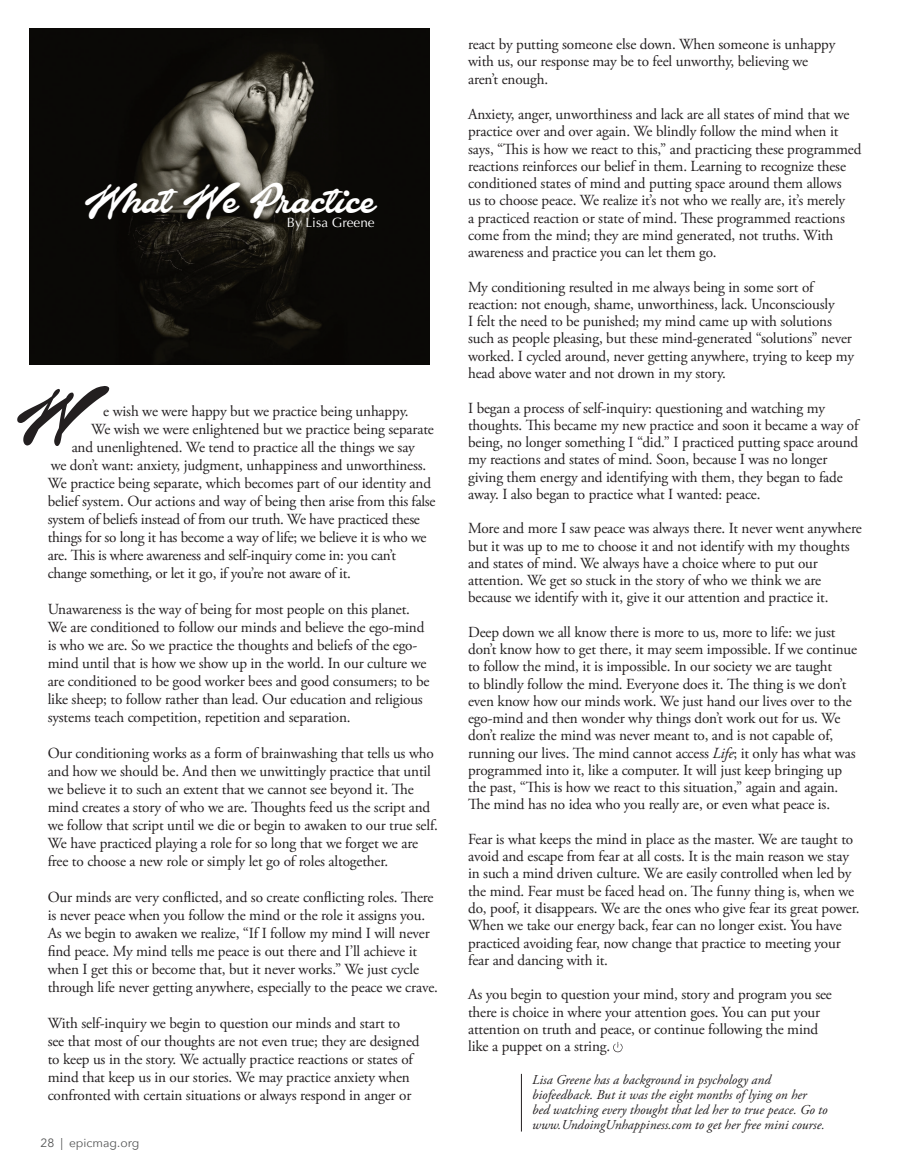
<style>
.page{position:relative;width:905px;height:1175px;background:#fff}
.page>*{position:absolute;margin:0;border:0;box-sizing:border-box;transform-origin:0 0}
.t1{font:41.25px "Barley Script PERSONALUSE";color:#fff}
.t2{font:15.3px/17.2px "Adobe Garamond Pro";letter-spacing:-.01em;color:#231f20}
.t3{font:italic 13.5px/15px "Adobe Garamond Pro";color:#231f20}
.t4{font:13.5px "Optima";color:#fff}
.t5{font:12px "Avenir Next";color:#525353}
.s1{font-style:italic}
</style>
<div class="page">
<hr style="left:521px;top:1073px;width:1px;height:58px;background:#231f20">
<img style="left:30px;top:29px;width:399px;height:335px">
<svg style="left:17px;top:386px;width:92px;height:60px"></svg>
<svg style="left:613px;top:1041px;width:9px;height:11px"></svg>
<h1 class="t1" style="left:85px;top:173px;width:291px">What We Practice</h1>
<p class="t4" style="left:287px;top:214px;width:89px">By Lisa Greene</p>
<p class="t2" style="left:103px;top:402px;width:307px">e wish we were happy but we practice being unhappy.</p>
<p class="t2" style="left:91px;top:420px;width:344px">We wish we were enlightened but we practice being separate</p>
<p class="t2" style="left:72px;top:438px;width:345px">and unenlightened. We tend to practice all the things we say</p>
<p class="t2" style="left:51px;top:456px;width:377px">we don’t want: anxiety, judgment, unhappiness and unworthiness.</p>
<p class="t2" style="left:48px;top:474px;width:385px">We practice being separate, which becomes part of our identity and</p>
<p class="t2" style="left:48px;top:492px;width:389px">belief system. Our actions and way of being then arise from this false</p>
<p class="t2" style="left:48px;top:510px;width:374px">system of beliefs instead of from our truth. We have practiced these</p>
<p class="t2" style="left:48px;top:528px;width:380px">things for so long it has become a way of life; we believe it is who we</p>
<p class="t2" style="left:48px;top:546px;width:350px">are. This is where awareness and self-inquiry come in: you can’t</p>
<p class="t2" style="left:48px;top:564px;width:304px">change something, or let it go, if you’re not aware of it.</p>
<p class="t2" style="left:48px;top:600px;width:383px;line-height:18px">Unawareness is the way of being for most people on this planet.<br>We are conditioned to follow our minds and believe the ego-mind is who we are. So we practice the thoughts and beliefs of the ego&shy;mind until that is how we show up in the world. In our culture we are conditioned to be good worker bees and good consumers; to be like sheep; to follow rather than lead. Our education and religious systems teach competition, repetition and separation.</p>
<p class="t2" style="left:48px;top:744px;width:391px;line-height:18px">Our conditioning works as a form of brainwashing that tells us who and how we should be. And then we unwittingly practice that until we believe it to such an extent that we cannot see beyond it. The mind creates a story of who we are. Thoughts feed us the script and we follow that script until we die or begin to awaken to our true self.<br>We have practiced playing a role for so long that we forget we are free to choose a new role or simply let go of roles altogether.</p>
<p class="t2" style="left:48px;top:888px;width:392px;line-height:18px">Our minds are very conflicted, and so create conflicting roles. There is never peace when you follow the mind or the role it assigns you.<br>As we begin to awaken we realize, “If I follow my mind I will never find peace. My mind tells me peace is out there and I’ll achieve it when I get this or become that, but it never works.” We just cycle through life never getting anywhere, especially to the peace we crave.</p>
<p class="t2" style="left:48px;top:1014px;width:373px;line-height:17.9px">With self-inquiry we begin to question our minds and start to see that most of our thoughts are not even true; they are designed to keep us in the story. We actually practice reactions or states of mind that keep us in our stories. We may practice anxiety when confronted with certain situations or always respond in anger or</p>
<p class="t5" style="left:40px;top:1132px;width:100px">28 | epicmag.org</p>
<p class="t2" style="left:468px;top:36px;width:369px">react by putting someone else down. When someone is unhappy with us, our response may be to feel unworthy, believing we aren’t enough.</p>
<p class="t2" style="left:468px;top:106px;width:395px">Anxiety, anger, unworthiness and lack are all states of mind that we practice over and over again. We blindly follow the mind when it says, “This is how we react to this,” and practicing these programmed reactions reinforces our belief in them. Learning to recognize these conditioned states of mind and putting space around them allows<br>us to choose peace. We realize it’s not who we really are, it’s merely<br>a practiced reaction or state of mind. These programmed reactions come from the mind; they are mind generated, not truths. With awareness and practice you can let them go.</p>
<p class="t2" style="left:468px;top:279px;width:387px">My conditioning resulted in me always being in some sort of reaction: not enough, shame, unworthiness, lack. Unconsciously<br>I felt the need to be punished; my mind came up with solutions such as people pleasing, but these mind-generated “solutions” never worked. I cycled around, never getting anywhere, trying to keep my head above water and not drown in my story.</p>
<p class="t2" style="left:468px;top:399px;width:392px">I began a process of self-inquiry: questioning and watching my thoughts. This became my new practice and soon it became a way of being, no longer something I “did.” I practiced putting space around my reactions and states of mind. Soon, because I was no longer giving them energy and identifying with them, they began to fade away. I also began to practice what I wanted: peace.</p>
<p class="t2" style="left:468px;top:520px;width:395px">More and more I saw peace was always there. It never went anywhere but it was up to me to choose it and not identify with my thoughts and states of mind. We always have a choice where to put our attention. We get so stuck in the story of who we think we are because we identify with it, give it our attention and practice it.</p>
<p class="t2" style="left:468px;top:624px;width:390px">Deep down we all know there is more to us, more to life: we just don’t know how to get there, it may seem impossible. If we continue to follow the mind, it is impossible. In our society we are taught<br>to blindly follow the mind. Everyone does it. The thing is we don’t even know how our minds work. We just hand our lives over to the ego-mind and then wonder why things don’t work out for us. We don’t realize the mind was never meant to, and is not capable of, running our lives. The mind cannot access <span class="s1">Life</span>; it only has what was programmed into it, like a computer. It will just keep bringing up the past, “This is how we react to this situation,” again and again.<br>The mind has no idea who you really are, or even what peace is.</p>
<p class="t2" style="left:468px;top:831px;width:393px">Fear is what keeps the mind in place as the master. We are taught to avoid and escape from fear at all costs. It is the main reason we stay in such a mind driven culture. We are easily controlled when led by the mind. Fear must be faced head on. The funny thing is, when we do, poof, it disappears. We are the ones who give fear its great power.<br>When we take our energy back, fear can no longer exist. You have practiced avoiding fear, now change that practice to meeting your fear and dancing with it.</p>
<p class="t2" style="left:468px;top:986px;width:365px">As you begin to question your mind, story and program you see there is choice in where your attention goes. You can put your attention on truth and peace, or continue following the mind like a puppet on a string.</p>
<p class="t3" style="left:532px;top:1072px;width:297px">Lisa Greene has a background in psychology and biofeedback. But it was the eight months of lying on her bed watching every thought that led her to true peace. Go to www.UndoingUnhappiness.com to get her free mini course.</p>
</div>
